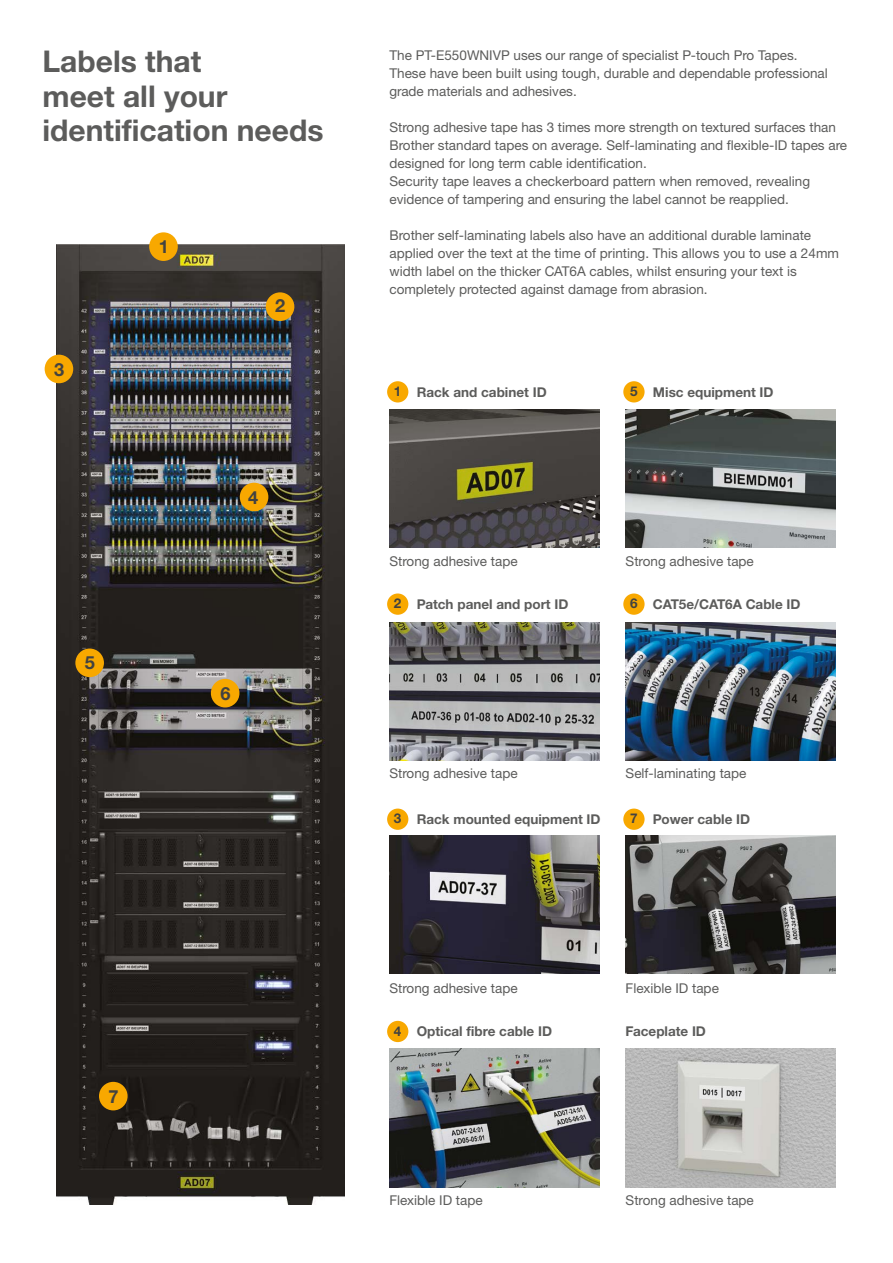
<style>
.page{position:relative;width:893px;height:1263px;background:#fff}
.page>*{position:absolute;margin:0;border:0;box-sizing:border-box;transform-origin:0 0}
.t1{font:700 30px/34.5px "Helvetica Neue LTW1 G";color:#5c5c5b}
.t2{font:700 18.15px "Helvetica Neue LTW1 G";color:#424241}
.t3{font:13.5px/18px "Helvetica Neue LTW1 G";color:#5c5c5b}
.t4{font:700 13.5px "Helvetica Neue LTW1 G";color:#5c5c5b}
.t5{font:700 13.5px "Helvetica Neue LTW1 G";color:#424241}
</style>
<div class="page">
<img style="left:56px;top:245px;width:288px;height:959px">
<div style="left:387px;top:381px;width:21px;height:21px;background:#f8a800;border-radius:50%"></div>
<div style="left:149px;top:232px;width:29px;height:29px;background:#f8a800;border-radius:50%"></div>
<div style="left:266px;top:292px;width:28px;height:29px;background:#f8a800;border-radius:50%"></div>
<div style="left:45px;top:355px;width:28px;height:28px;background:#f8a800;border-radius:50%"></div>
<div style="left:240px;top:483px;width:28px;height:28px;background:#f8a800;border-radius:50%"></div>
<div style="left:75px;top:648px;width:29px;height:29px;background:#f8a800;border-radius:50%"></div>
<div style="left:211px;top:679px;width:28px;height:28px;background:#f8a800;border-radius:50%"></div>
<div style="left:99px;top:1082px;width:29px;height:28px;background:#f8a800;border-radius:50%"></div>
<img style="left:389px;top:409px;width:211px;height:138px">
<div style="left:387px;top:593px;width:21px;height:22px;background:#f8a800;border-radius:50%"></div>
<img style="left:389px;top:622px;width:211px;height:139px">
<div style="left:387px;top:808px;width:21px;height:22px;background:#f8a800;border-radius:50%"></div>
<img style="left:389px;top:836px;width:211px;height:138px">
<div style="left:387px;top:1021px;width:21px;height:21px;background:#f8a800;border-radius:50%"></div>
<img style="left:389px;top:1049px;width:211px;height:138px">
<div style="left:623px;top:381px;width:22px;height:21px;background:#f8a800;border-radius:50%"></div>
<img style="left:626px;top:409px;width:210px;height:138px">
<div style="left:623px;top:593px;width:22px;height:22px;background:#f8a800;border-radius:50%"></div>
<img style="left:626px;top:622px;width:210px;height:139px">
<div style="left:623px;top:808px;width:22px;height:22px;background:#f8a800;border-radius:50%"></div>
<img style="left:626px;top:836px;width:210px;height:138px">
<img style="left:626px;top:1049px;width:210px;height:138px">
<h1 class="t1" style="left:43px;top:44px;width:282px">Labels that<br>meet all your identification needs</h1>
<h2 class="t2" style="left:54px;top:358px;width:12px">3</h2>
<h2 class="t2" style="left:85px;top:652px;width:12px">5</h2>
<h2 class="t2" style="left:159px;top:236px;width:12px">1</h2>
<h2 class="t2" style="left:275px;top:294px;width:12px">2</h2>
<h2 class="t2" style="left:248px;top:486px;width:12px">4</h2>
<h2 class="t2" style="left:220px;top:682px;width:12px">6</h2>
<h2 class="t2" style="left:109px;top:1085px;width:12px">7</h2>
<p class="t3" style="left:389px;top:46px;width:440px">The PT-E550WNIVP uses our range of specialist P-touch Pro Tapes.<br>These have been built using tough, durable and dependable professional grade materials and adhesives.</p>
<p class="t3" style="left:389px;top:118px;width:459px">Strong adhesive tape has 3 times more strength on textured surfaces than Brother standard tapes on average. Self-laminating and flexible-ID tapes are designed for long term cable identification.<br>Security tape leaves a checkerboard pattern when removed, revealing evidence of tampering and ensuring the label cannot be reapplied.</p>
<p class="t3" style="left:389px;top:226px;width:451px">Brother self-laminating labels also have an additional durable laminate applied over the text at the time of printing. This allows you to use a 24mm width label on the thicker CAT6A cables, whilst ensuring your text is completely protected against damage from abrasion.</p>
<p class="t5" style="left:394px;top:383px;width:9px">1</p>
<p class="t4" style="left:417px;top:383px;width:131px">Rack and cabinet ID</p>
<p class="t5" style="left:630px;top:383px;width:9px">5</p>
<p class="t4" style="left:653px;top:383px;width:122px">Misc equipment ID</p>
<p class="t3" style="left:389px;top:552px;width:130px">Strong adhesive tape</p>
<p class="t3" style="left:626px;top:552px;width:130px">Strong adhesive tape</p>
<p class="t5" style="left:394px;top:595px;width:9px">2</p>
<p class="t4" style="left:417px;top:596px;width:153px">Patch panel and port ID</p>
<p class="t5" style="left:630px;top:595px;width:9px">6</p>
<p class="t4" style="left:653px;top:596px;width:149px">CAT5e/CAT6A Cable ID</p>
<p class="t3" style="left:389px;top:764px;width:130px">Strong adhesive tape</p>
<p class="t3" style="left:626px;top:764px;width:122px">Self-laminating tape</p>
<p class="t5" style="left:394px;top:810px;width:9px">3</p>
<p class="t4" style="left:417px;top:811px;width:185px">Rack mounted equipment ID</p>
<p class="t5" style="left:630px;top:810px;width:9px">7</p>
<p class="t4" style="left:653px;top:811px;width:99px">Power cable ID</p>
<p class="t3" style="left:389px;top:979px;width:130px">Strong adhesive tape</p>
<p class="t3" style="left:626px;top:979px;width:95px">Flexible ID tape</p>
<p class="t5" style="left:394px;top:1022px;width:9px">4</p>
<p class="t4" style="left:417px;top:1023px;width:137px">Optical fibre cable ID</p>
<p class="t4" style="left:626px;top:1023px;width:82px">Faceplate ID</p>
<p class="t3" style="left:389px;top:1191px;width:95px">Flexible ID tape</p>
<p class="t3" style="left:626px;top:1191px;width:130px">Strong adhesive tape</p>
</div>
